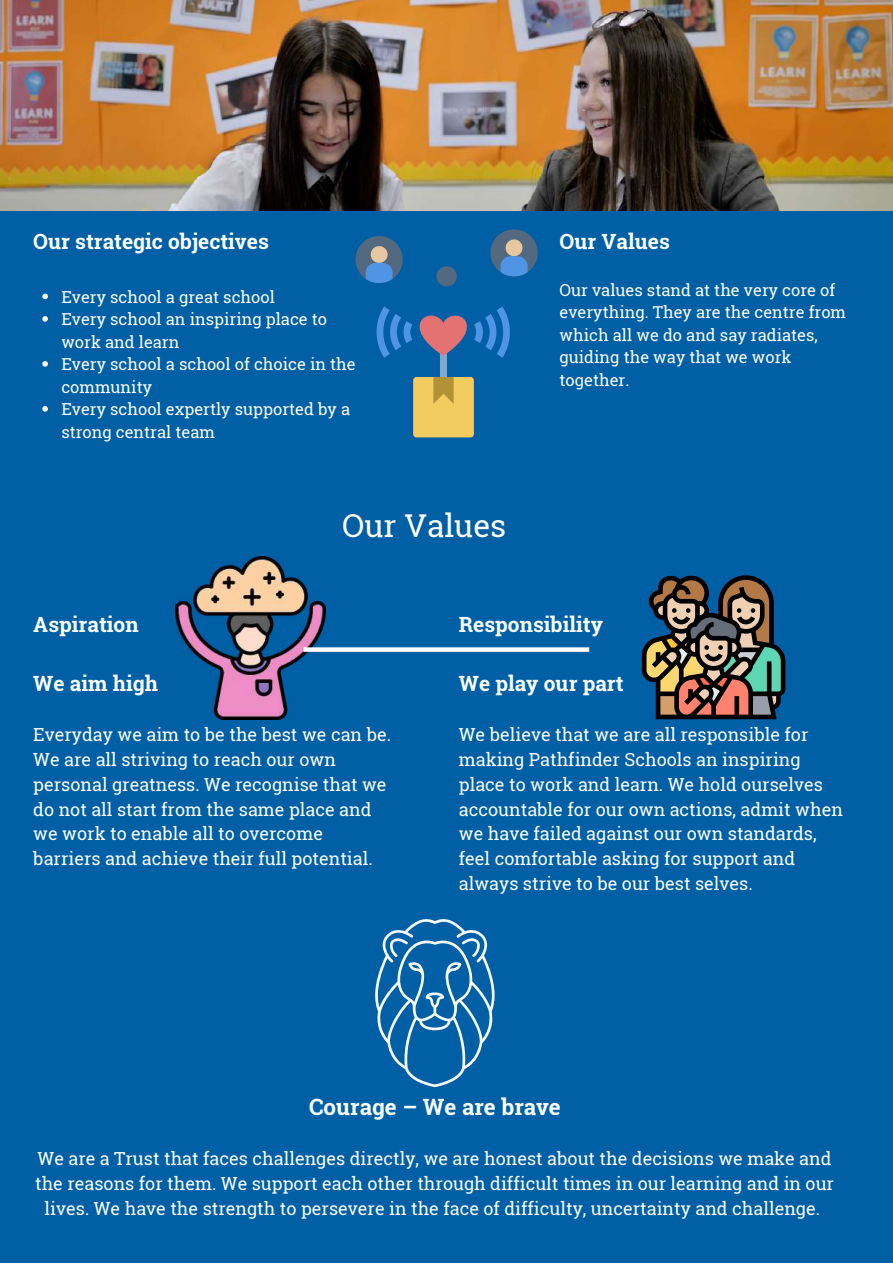
<style>
.page{position:relative;width:893px;height:1264px;background:#fff}
.page>*{position:absolute;margin:0;border:0;box-sizing:border-box;transform-origin:0 0}
.t1{font:31.5px "Roboto Slab";color:#fff}
.t2{font:700 22.5px "Roboto Slab";color:#fafdfe}
.t3{font:700 21px "Roboto Slab";color:#fafdfe}
.t4{font:18px/24.8px "Roboto Slab";color:#fafdfe}
.t5{font:16.5px/22.5px "Roboto Slab";color:#fafdfe}
</style>
<div class="page">
<div style="left:0;top:0;width:892px;height:1262px;background:#0160a5"></div>
<svg style="left:642px;top:575px;width:143px;height:144px"></svg>
<img style="left:175px;top:556px;width:150px;height:163px">
<svg style="left:375px;top:919px;width:120px;height:168px"></svg>
<img style="left:0;top:0;width:892px;height:210px">
<div style="left:440px;top:349px;width:6px;height:31px;background:#83a7cc"></div>
<svg style="left:419px;top:315px;width:48px;height:41px"></svg>
<svg style="left:436px;top:266px;width:20px;height:20px"></svg>
<svg style="left:474px;top:306px;width:36px;height:52px"></svg>
<svg style="left:376px;top:306px;width:36px;height:52px"></svg>
<svg style="left:413px;top:377px;width:61px;height:60px;background:#e8c35c"></svg>
<svg style="left:490px;top:229px;width:47px;height:47px"></svg>
<svg style="left:355px;top:236px;width:48px;height:47px"></svg>
<svg style="left:42px;top:293px;width:6px;height:6px"></svg>
<svg style="left:42px;top:316px;width:6px;height:6px"></svg>
<svg style="left:42px;top:361px;width:6px;height:6px"></svg>
<svg style="left:42px;top:406px;width:6px;height:5px"></svg>
<div style="left:303px;top:647px;width:286px;height:5px;background:#fff"></div>
<p class="t3" style="left:33px;top:227px;width:237px">Our strategic objectives</p>
<p class="t5" style="left:61px;top:285px;width:296px">Every school a great school<br>Every school an inspiring place to work and learn<br>Every school a school of choice in the community<br>Every school expertly supported by a strong central team</p>
<h1 class="t1" style="left:342px;top:504px;width:165px">Our Values</h1>
<p class="t3" style="left:559px;top:227px;width:112px">Our Values</p>
<p class="t5" style="left:559px;top:278px;width:288px">Our values stand at the very core of everything. They are the centre from which all we do and say radiates, guiding the way that we work together.</p>
<p class="t3" style="left:33px;top:610px;width:107px">Aspiration</p>
<p class="t3" style="left:33px;top:668px;width:126px">We aim high</p>
<p class="t4" style="left:33px;top:722px;width:359px">Everyday we aim to be the best we can be.<br>We are all striving to reach our own personal greatness. We recognise that we do not all start from the same place and we work to enable all to overcome barriers and achieve their full potential.</p>
<p class="t3" style="left:459px;top:610px;width:146px">Responsibility</p>
<p class="t3" style="left:459px;top:668px;width:166px">We play our part</p>
<p class="t4" style="left:459px;top:722px;width:385px">We believe that we are all responsible for making Pathfinder Schools an inspiring place to work and learn. We hold ourselves accountable for our own actions, admit when we have failed against our own standards, feel comfortable asking for support and always strive to be our best selves.</p>
<p class="t2" style="left:309px;top:1090px;width:253px">Courage – We are brave</p>
<p class="t4" style="left:35px;top:1145px;width:800px;text-align:center">We are a Trust that faces challenges directly, we are honest about the decisions we make and the reasons for them. We support each other through difficult times in our learning and in our lives. We have the strength to persevere in the face of difficulty, uncertainty and challenge.</p>
</div>
